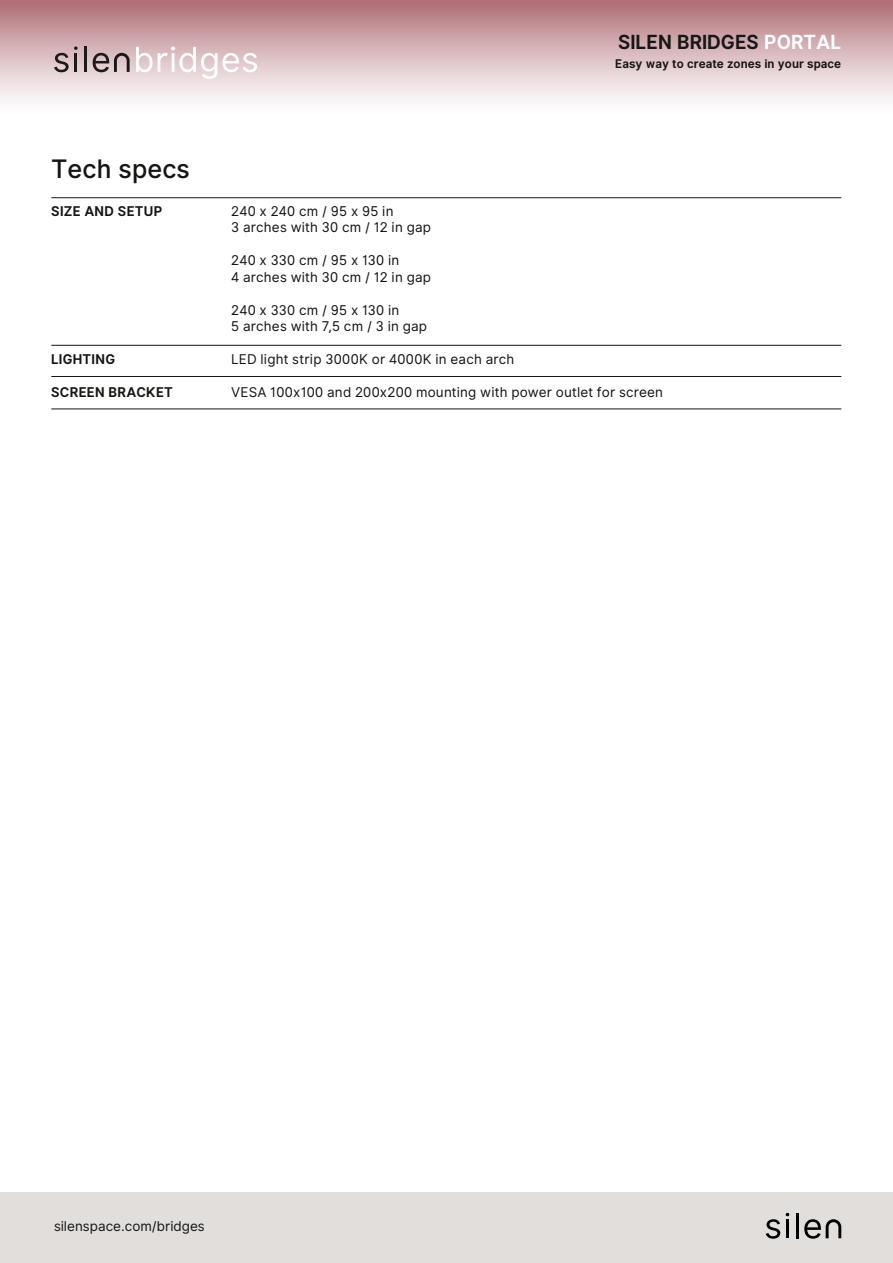
<style>
.page{position:relative;width:893px;height:1263px;background:#fff}
.page>*{position:absolute;margin:0;border:0;box-sizing:border-box;transform-origin:0 0}
.t1{font:500 25.5px "Inter UI";color:#151512}
.t2{font:700 19.5px "Inter UI";color:#181716}
.t3{font:13.5px/16.5px "Inter UI";letter-spacing:.015em;color:#151512}
.t4{font:700 13.5px "Inter UI";letter-spacing:.02em;color:#151512}
.t5{font:13.5px "Inter UI";color:#181716}
.t6{font:700 12px "Inter UI";color:#181716}
.s1{color:#fff}
</style>
<div class="page">
<div style="left:0;top:0;width:893px;height:114px;background:linear-gradient(to bottom,#b17178,#fff)"></div>
<div style="left:0;top:1193px;width:893px;height:70px;background:#e1dedb"></div>
<hr style="left:51px;top:197px;width:790px;height:1px;background:#151512">
<hr style="left:51px;top:345px;width:790px;height:1px;background:#151512">
<hr style="left:51px;top:376px;width:790px;height:1px;background:#151512">
<hr style="left:51px;top:409px;width:790px;height:1px;background:#151512">
<svg style="left:766px;top:1219px;width:14px;height:20px"></svg>
<hr style="left:786px;top:1219px;width:3px;height:19px;background:#000">
<hr style="left:796px;top:1213px;width:3px;height:25px;background:#000">
<svg style="left:804px;top:1219px;width:37px;height:20px"></svg>
<svg style="left:54px;top:46px;width:24px;height:26px"></svg>
<hr style="left:74px;top:53px;width:3px;height:19px;background:#1b1b18">
<hr style="left:84px;top:47px;width:3px;height:25px;background:#1b1b18">
<svg style="left:93px;top:53px;width:37px;height:19px"></svg>
<svg style="left:136px;top:47px;width:121px;height:32px"></svg>
<h2 class="t2" style="left:618px;top:28px;width:225px">SILEN BRIDGES <span class="s1">PORTAL</span></h2>
<p class="t6" style="left:615px;top:55px;width:227px">Easy way to create zones in your space</p>
<h1 class="t1" style="left:51px;top:151px;width:140px">Tech specs</h1>
<p class="t4" style="left:51px;top:202px;width:113px">SIZE AND SETUP</p>
<p class="t3" style="left:231px;top:203px;width:201px">240 x 240 cm / 95 x 95 in<br>3 arches with 30 cm / 12 in gap</p>
<p class="t3" style="left:231px;top:252px;width:201px">240 x 330 cm / 95 x 130 in<br>4 arches with 30 cm / 12 in gap</p>
<p class="t3" style="left:231px;top:302px;width:197px">240 x 330 cm / 95 x 130 in<br>5 arches with 7,5 cm / 3 in gap</p>
<p class="t4" style="left:51px;top:350px;width:65px">LIGHTING</p>
<p class="t3" style="left:231px;top:351px;width:285px">LED light strip 3000K or 4000K in each arch</p>
<p class="t4" style="left:51px;top:383px;width:123px">SCREEN BRACKET</p>
<p class="t3" style="left:231px;top:384px;width:433px">VESA 100x100 and 200x200 mounting with power outlet for screen</p>
<p class="t5" style="left:54px;top:1216px;width:152px">silenspace.com/bridges</p>
</div>
